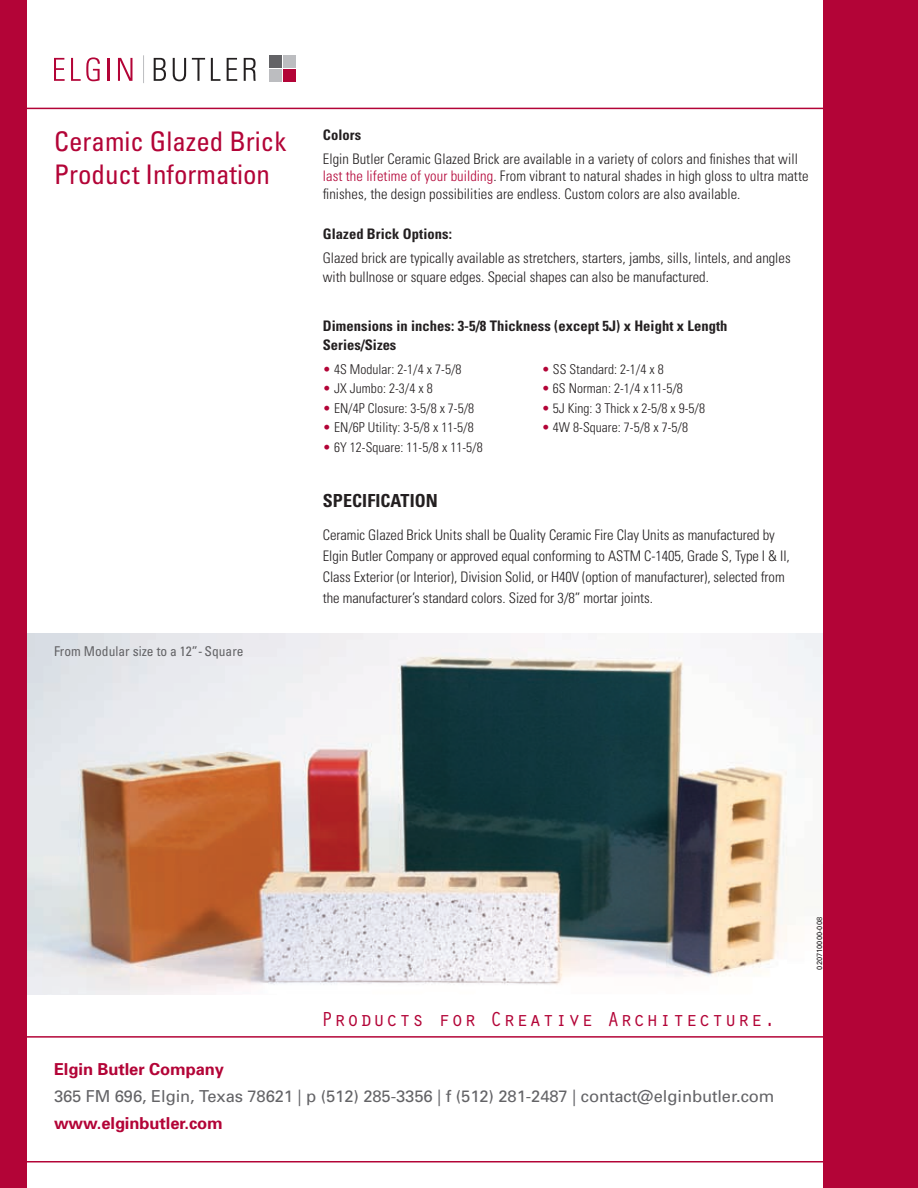
<style>
.page{position:relative;width:918px;height:1188px;background:#fff}
.page>*{position:absolute;margin:0;border:0;box-sizing:border-box;transform-origin:0 0}
.t1{font:condensed 27px/33px "Univers";color:#b30437}
.t2{font:21px "Orator";letter-spacing:.02em;color:#b30437}
.t3{font:700 condensed 18px "Univers";letter-spacing:.005em;color:#231f20}
.t4{font:16.5px/27px "Univers";letter-spacing:-.005em;color:#636366}
.t5{font:300 condensed 14.55px/21px "Univers";color:#231f20}
.t6{font:700 condensed 14.55px/18.8px "Univers";letter-spacing:.005em;color:#231f20}
.t7{font:300 condensed 13.5px "Univers";letter-spacing:.005em;color:#231f20}
.t8{font:condensed 13.5px "Univers";color:#636366}
.t9{font:7.5px "Univers";color:#231f20}
.s1{font-weight:700}
.s2{color:#b30437}
.s3{font-weight:700;color:#b30437}
</style>
<div class="page">
<img style="left:27px;top:633px;width:797px;height:362px">
<div style="left:0;top:0;width:27px;height:1188px;background:#b30437"></div>
<div style="left:824px;top:0;width:94px;height:1188px;background:#b30437"></div>
<hr style="left:0;top:108px;width:918px;height:1px;background:#b30437">
<hr style="left:0;top:1036px;width:918px;height:2px;background:#b30437">
<hr style="left:0;top:1161px;width:918px;height:1px;background:#b30437">
<svg style="left:143px;top:55px;width:1px;height:28px"></svg>
<svg style="left:54px;top:58px;width:11px;height:23px"></svg>
<svg style="left:71px;top:57px;width:29px;height:24px"></svg>
<hr style="left:108px;top:58px;width:2px;height:23px;background:#b30437">
<svg style="left:118px;top:58px;width:14px;height:23px"></svg>
<svg style="left:154px;top:58px;width:12px;height:23px"></svg>
<svg style="left:173px;top:58px;width:13px;height:23px"></svg>
<svg style="left:192px;top:58px;width:13px;height:23px"></svg>
<svg style="left:211px;top:58px;width:9px;height:23px"></svg>
<svg style="left:227px;top:58px;width:10px;height:23px"></svg>
<svg style="left:244px;top:58px;width:12px;height:23px"></svg>
<div style="left:283px;top:55px;width:13px;height:13px;background:#bcbdc0"></div>
<div style="left:269px;top:55px;width:13px;height:13px;background:#636366"></div>
<div style="left:283px;top:69px;width:13px;height:13px;background:#b30437"></div>
<div style="left:269px;top:69px;width:13px;height:13px;background:#bcbdc0"></div>
<p class="t1" style="left:54px;top:124px;width:234px">Ceramic Glazed Brick<br>Product Information</p>
<p class="t5" style="left:323px;top:123px;width:477px;line-height:23.7px"><span class="s1">Colors<br></span>Elgin Butler Ceramic Glazed Brick are available in a variety of colors and finishes that will</p>
<p class="t5" style="left:323px;top:168px;width:487px;line-height:17.2px"><span class="s2">last the lifetime of your building</span>. From vibrant to natural shades in high gloss to ultra matte finishes, the design possibilities are endless. Custom colors are also available.</p>
<p class="t5" style="left:323px;top:222px;width:469px;line-height:23.7px"><span class="s1">Glazed Brick Options:<br></span>Glazed brick are typically available as stretchers, starters, jambs, sills, lintels, and angles</p>
<p class="t5" style="left:323px;top:266px;width:388px">with bullnose or square edges. Special shapes can also be manufactured.</p>
<p class="t6" style="left:323px;top:317px;width:406px">Dimensions in inches: 3-5/8 Thickness (except 5J) x Height x Length<br>Series/Sizes</p>
<p class="t7" style="left:323px;top:361px;width:140px"><span class="s2">•</span> 4S Modular: 2-1/4 x 7-5/8</p>
<p class="t7" style="left:542px;top:361px;width:124px"><span class="s2">•</span> SS Standard: 2-1/4 x 8</p>
<p class="t7" style="left:323px;top:381px;width:112px"><span class="s2">•</span> JX Jumbo: 2-3/4 x 8</p>
<p class="t7" style="left:542px;top:381px;width:143px"><span class="s2">•</span> 6S Norman: 2-1/4 x 11-5/8</p>
<p class="t7" style="left:323px;top:400px;width:153px"><span class="s2">•</span> EN/4P Closure: 3-5/8 x 7-5/8</p>
<p class="t7" style="left:542px;top:400px;width:165px"><span class="s2">•</span> 5J King: 3 Thick x 2-5/8 x 9-5/8</p>
<p class="t7" style="left:323px;top:420px;width:152px"><span class="s2">•</span> EN/6P Utility: 3-5/8 x 11-5/8</p>
<p class="t7" style="left:542px;top:420px;width:148px"><span class="s2">•</span> 4W 8-Square: 7-5/8 x 7-5/8</p>
<p class="t7" style="left:323px;top:439px;width:161px"><span class="s2">•</span> 6Y 12-Square: 11-5/8 x 11-5/8</p>
<p class="t3" style="left:323px;top:490px;width:117px">SPECIFICATION</p>
<p class="t8" style="left:54px;top:642px;width:191px">From Modular size to a 12”- Square</p>
<p class="t5" style="left:323px;top:524px;width:468px">Ceramic Glazed Brick Units shall be Quality Ceramic Fire Clay Units as manufactured by Elgin Butler Company or approved equal conforming to ASTM C-1405, Grade S, Type I &amp; II, Class Exterior (or Interior), Division Solid, or H40V (option of manufacturer), selected from the manufacturer’s standard colors. Sized for 3/8” mortar joints.</p>
<p class="t2" style="left:321px;top:1004px;width:457px">Products for Creative Architecture.</p>
<p class="t4" style="left:54px;top:1056px;width:722px"><span class="s3">Elgin Butler Company<br></span>365 FM 696, Elgin, Texas 78621 | p (512) 285-3356 | f (512) 281-2487 | contact@elginbutler.com <span class="s3">www.elginbutler.com</span></p>
<p class="t9" style="left:815px;top:970px;width:54px;rotate:-90deg">020710000-008</p>
</div>
